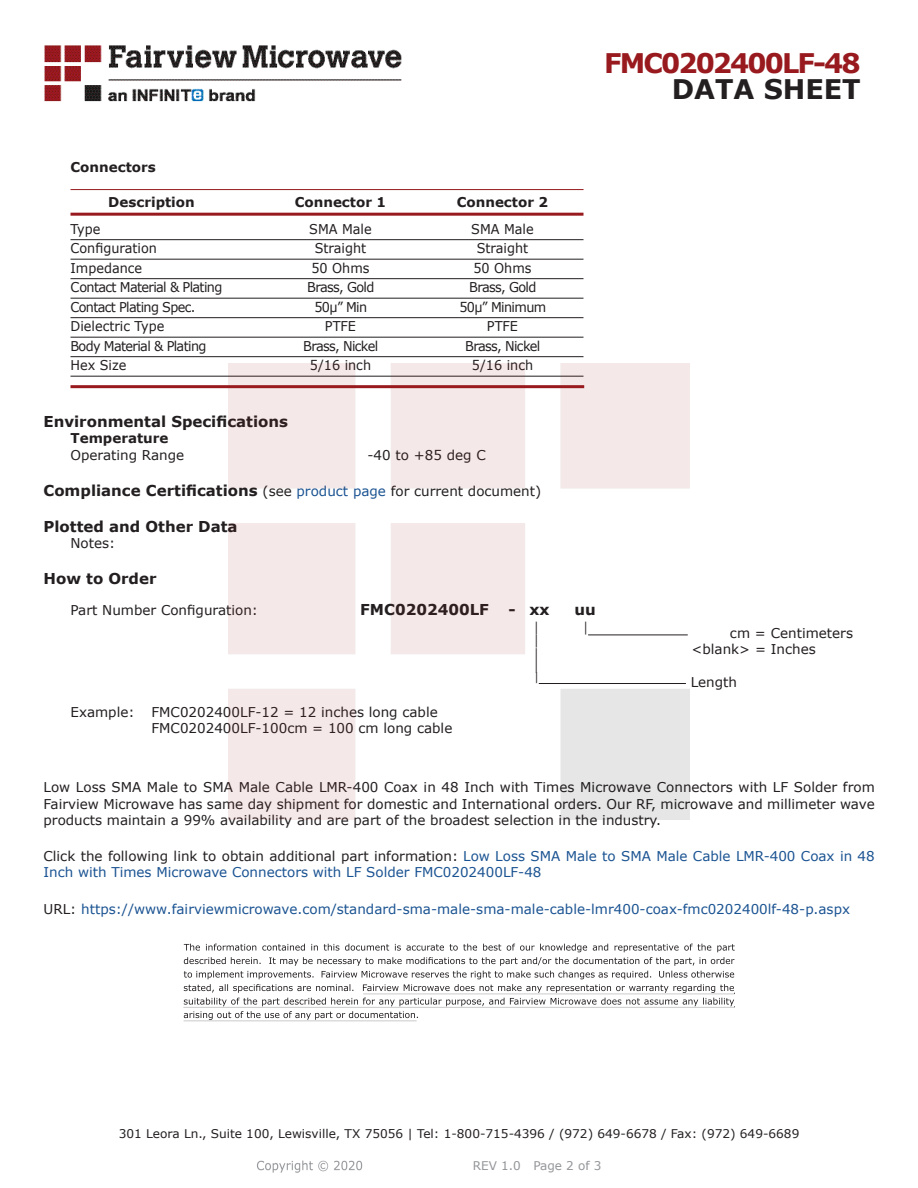
<style>
.page{position:relative;width:918px;height:1188px;background:#fff}
.page>*{position:absolute;margin:0;border:0;box-sizing:border-box;transform-origin:0 0}
.FM{font:700 27px "Verdana";letter-spacing:-.07em;color:#981a1e}
.t1{font:700 27px "Verdana";color:#231f20}
.Specs_Para{font:25.8px "Verdana";color:#231f20;scale:.39 1}
.Head1_for_Compliance{font:700 15px "Verdana";color:#231f20}
.Head1{font:700 15px "Verdana";color:#231f20}
.Specs_Para-2{font:700 15px "Verdana";color:#231f20}
.Web_Description_Para{font:13.5px/16.2px "Verdana";color:#231f20;text-align:justify}
.Table_Body_Connector{font:13.5px "Verdana";letter-spacing:-.05em;color:#231f20;scale:.95 1}
.Specs_Para-3{font:13.5px "Verdana";color:#231f20}
.Web_Description_Para-2{font:13.5px/16.2px "Verdana";color:#1a5392}
.URL_para{font:13.5px "Verdana";color:#1a5392}
.Table_Body_Connector-2{font:13.5px "Verdana";color:#231f20;scale:.95 1}
.Table_Header_Connect{font:700 13.5px "Verdana";color:#231f20}
.Head2_after_Head1{font:700 13.5px "Verdana";color:#231f20}
.Head2{font:700 13.5px "Verdana";color:#231f20}
.Specs_Para-4{font:13.5px "Verdana";color:#231f20;scale:.75 1}
.t2{font:12px "Verdana";color:#231f20}
.REV_Info{font:12px "Verdana";color:#939598}
.Specs_Para-5{font:11.25px "Verdana";color:#231f20;scale:.86 1}
.s1{font-weight:400;font-size:13.5px}
.s2{font-weight:400;font-size:13.5px;color:#1a5392}
.s3{color:#231f20}
</style>
<div class="page">
<hr style="left:70px;top:189px;width:514px;height:1px;background:#981a1e">
<hr style="left:70px;top:213px;width:514px;height:3px;background:#981a1e">
<hr style="left:70px;top:239px;width:514px;height:1px;background:#231f20">
<hr style="left:70px;top:259px;width:514px;height:1px;background:#231f20">
<hr style="left:70px;top:278px;width:514px;height:1px;background:#231f20">
<hr style="left:70px;top:298px;width:514px;height:1px;background:#231f20">
<hr style="left:70px;top:317px;width:514px;height:1px;background:#231f20">
<hr style="left:70px;top:337px;width:514px;height:1px;background:#231f20">
<hr style="left:70px;top:356px;width:514px;height:1px;background:#231f20">
<hr style="left:70px;top:376px;width:514px;height:1px;background:#231f20">
<hr style="left:70px;top:385px;width:514px;height:3px;background:#981a1e">
<svg style="left:184px;top:944px;width:551px;height:76px"></svg>
<hr style="left:363px;top:994px;width:372px;height:1px;background:#231f20">
<hr style="left:183px;top:1007px;width:551px;height:1px;background:#231f20">
<hr style="left:184px;top:1020px;width:233px;height:1px;background:#231f20">
<img style="left:257px;top:1160px;width:106px;height:13px">
<img style="left:228px;top:364px;width:462px;height:456px">
<img style="left:44px;top:45px;width:358px;height:57px">
<p class="Head2" style="left:70px;top:158px;width:87px">Connectors</p>
<p class="Table_Header_Connect" style="left:108px;top:192px;width:88px">Description</p>
<p class="Table_Header_Connect" style="left:295px;top:192px;width:93px">Connector 1</p>
<p class="Table_Header_Connect" style="left:457px;top:192px;width:93px">Connector 2</p>
<p class="Table_Body_Connector" style="left:70px;top:219px;width:33px">Type</p>
<p class="Table_Body_Connector" style="left:309px;top:219px;width:67px">SMA Male</p>
<p class="Table_Body_Connector" style="left:471px;top:219px;width:67px">SMA Male</p>
<p class="Table_Body_Connector-2" style="left:70px;top:239px;width:92px">Configuration</p>
<p class="Table_Body_Connector-2" style="left:315px;top:239px;width:56px">Straight</p>
<p class="Table_Body_Connector-2" style="left:477px;top:239px;width:56px">Straight</p>
<p class="Table_Body_Connector-2" style="left:70px;top:258px;width:77px">Impedance</p>
<p class="Table_Body_Connector" style="left:311px;top:258px;width:63px">50 Ohms</p>
<p class="Table_Body_Connector" style="left:473px;top:258px;width:63px">50 Ohms</p>
<p class="Table_Body_Connector" style="left:70px;top:278px;width:161px">Contact Material &amp; Plating</p>
<p class="Table_Body_Connector" style="left:307px;top:278px;width:72px">Brass, Gold</p>
<p class="Table_Body_Connector" style="left:469px;top:278px;width:72px">Brass, Gold</p>
<p class="Table_Body_Connector" style="left:70px;top:297px;width:133px">Contact Plating Spec.</p>
<p class="Table_Body_Connector" style="left:314px;top:297px;width:57px">50µ” Min</p>
<p class="Table_Body_Connector" style="left:459px;top:297px;width:93px">50µ” Minimum</p>
<p class="Table_Body_Connector-2" style="left:70px;top:317px;width:100px">Dielectric Type</p>
<p class="Table_Body_Connector" style="left:325px;top:317px;width:34px">PTFE</p>
<p class="Table_Body_Connector" style="left:487px;top:317px;width:34px">PTFE</p>
<p class="Table_Body_Connector" style="left:70px;top:336px;width:145px">Body Material &amp; Plating</p>
<p class="Table_Body_Connector" style="left:303px;top:336px;width:80px">Brass, Nickel</p>
<p class="Table_Body_Connector" style="left:465px;top:336px;width:80px">Brass, Nickel</p>
<p class="Table_Body_Connector" style="left:70px;top:356px;width:60px">Hex Size</p>
<p class="Table_Body_Connector" style="left:310px;top:356px;width:66px">5/16 inch</p>
<p class="Table_Body_Connector" style="left:472px;top:356px;width:66px">5/16 inch</p>
<p class="FM" style="left:604px;top:44px;width:258px">FMC0202400LF-48</p>
<p class="t1" style="left:672px;top:70px;width:191px">DATA SHEET</p>
<p class="Head1" style="left:44px;top:411px;width:246px">Environmental Specifications</p>
<p class="Head2_after_Head1" style="left:70px;top:429px;width:100px">Temperature</p>
<p class="Specs_Para-3" style="left:70px;top:445px;width:115px">Operating Range</p>
<p class="Specs_Para-3" style="left:368px;top:445px;width:120px">-40 to +85 deg C</p>
<p class="Head1_for_Compliance" style="left:44px;top:479px;width:499px">Compliance Certifications <span class="s1">(see</span> <span class="s2">product page</span> <span class="s1">for current document)</span></p>
<p class="Head1_for_Compliance" style="left:44px;top:515px;width:196px">Plotted and Other Data</p>
<p class="Specs_Para-3" style="left:70px;top:534px;width:46px">Notes:</p>
<p class="Head1_for_Compliance" style="left:44px;top:568px;width:115px">How to Order</p>
<p class="Specs_Para-3" style="left:70px;top:601px;width:189px">Part Number Configuration:</p>
<p class="Specs_Para-2" style="left:360px;top:599px;width:130px">FMC0202400LF</p>
<p class="Specs_Para-2" style="left:509px;top:599px;width:43px">- xx</p>
<p class="Specs_Para-2" style="left:575px;top:599px;width:23px">uu</p>
<p class="Specs_Para-4" style="left:534px;top:618px;width:8px">|</p>
<p class="Specs_Para-4" style="left:584px;top:618px;width:8px">|</p>
<p class="Specs_Para-3" style="left:730px;top:624px;width:125px">cm = Centimeters</p>
<p class="Specs_Para-4" style="left:534px;top:631px;width:8px">|</p>
<p class="Specs_Para-3" style="left:692px;top:640px;width:126px">&lt;blank&gt; = Inches</p>
<p class="Specs_Para" style="left:534px;top:641px;width:13px">|</p>
<p class="Specs_Para-5" style="left:534px;top:669px;width:7px">|</p>
<p class="Specs_Para-3" style="left:691px;top:673px;width:48px">Length</p>
<p class="Specs_Para-3" style="left:70px;top:702px;width:66px">Example:</p>
<p class="Specs_Para-3" style="left:152px;top:702px;width:288px">FMC0202400LF-12 = 12 inches long cable</p>
<p class="Specs_Para-3" style="left:152px;top:719px;width:302px">FMC0202400LF-100cm = 100 cm long cable</p>
<p class="Web_Description_Para" style="left:44px;top:779px;width:833px">Low Loss SMA Male to SMA Male Cable LMR-400 Coax in 48 Inch with Times Microwave Connectors with LF Solder from Fairview Microwave has same day shipment for domestic and International orders. Our RF, microwave and millimeter wave products maintain a 99% availability and are part of the broadest selection in the industry.</p>
<p class="Web_Description_Para-2" style="left:44px;top:848px;width:833px"><span class="s3">Click the following link to obtain additional part information:</span> Low Loss SMA Male to SMA Male Cable LMR-400 Coax in 48<br>Inch with Times Microwave Connectors with LF Solder FMC0202400LF-48</p>
<p class="URL_para" style="left:44px;top:900px;width:808px"><span class="s3">URL:</span> https://www.fairviewmicrowave.com/standard-sma-male-sma-male-cable-lmr400-coax-fmc0202400lf-48-p.aspx</p>
<p class="t2" style="left:119px;top:1125px;width:682px">301 Leora Ln., Suite 100, Lewisville, TX 75056 | Tel: 1-800-715-4396 / (972) 649-6678 / Fax: (972) 649-6689</p>
<p class="REV_Info" style="left:473px;top:1157px;width:130px">REV 1.0 Page 2 of 3</p>
</div>
